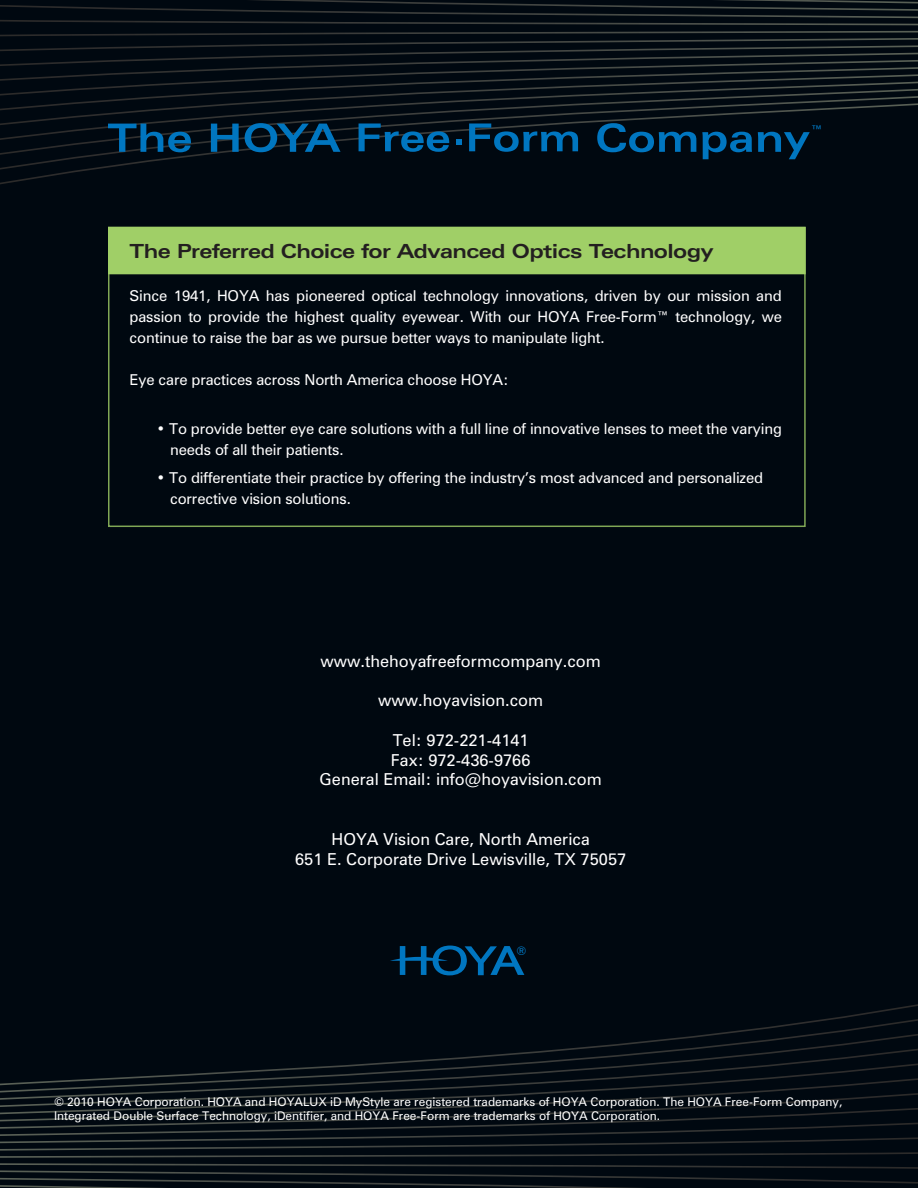
<style>
.page{position:relative;width:918px;height:1188px;background:#fff}
.page>*{position:absolute;margin:0;border:0;box-sizing:border-box;transform-origin:0 0}
.t1{font:700 expanded 19.5px "Zurich BT";letter-spacing:-.03em;color:#231f20}
.t2{font:16.5px/19.8px "Zurich BT";color:#fff;text-align:center}
.t3{font:15px/21px "Zurich BT";letter-spacing:-.01em;color:#fff}
.t4{font:15px "Zurich BT";color:#0076c0}
.t5{font:12px/14.4px "Zurich BT";color:#fff}
.t6{font:12px "Zurich BT";color:#0076c0}
</style>
<div class="page">
<div style="left:0;top:523px;width:918px;height:142px;background:#000810"></div>
<svg style="left:0;top:0;width:918px;height:523px;background:#030b12"></svg>
<div style="left:0;top:665px;width:918px;height:523px;background:#000810"></div>
<svg style="left:390px;top:946px;width:134px;height:29px;background:#003152"></svg>
<svg style="left:108px;top:124px;width:83px;height:28px;background:#033454"></svg>
<svg style="left:211px;top:124px;width:28px;height:28px"></svg>
<svg style="left:245px;top:123px;width:96px;height:29px;background:#03385b"></svg>
<svg style="left:597px;top:123px;width:99px;height:29px;background:#003050"></svg>
<svg style="left:702px;top:132px;width:50px;height:27px"></svg>
<svg style="left:758px;top:132px;width:52px;height:27px"></svg>
<svg style="left:359px;top:123px;width:90px;height:29px;background:#033455"></svg>
<svg style="left:456px;top:139px;width:6px;height:5px"></svg>
<svg style="left:469px;top:123px;width:109px;height:29px;background:#033251"></svg>
<div style="left:108px;top:227px;width:698px;height:47px;background:#a0cf67"></div>
<p class="t4" style="left:810px;top:121px;width:14px">™</p>
<h1 class="t1" style="left:130px;top:240px;width:585px">The Preferred Choice for Advanced Optics Technology</h1>
<p class="t3" style="left:130px;top:285px;width:654px;text-align:justify">Since 1941, HOYA has pioneered optical technology innovations, driven by our mission and passion to provide the highest quality eyewear. With our HOYA Free-Form™ technology, we continue to raise the bar as we pursue better ways to manipulate light.</p>
<p class="t3" style="left:130px;top:369px;width:381px">Eye care practices across North America choose HOYA:</p>
<p class="t3" style="left:170px;top:418px;width:613px;text-indent:-14px">• To provide better eye care solutions with a full line of innovative lenses to meet the varying needs of all their patients.</p>
<p class="t3" style="left:170px;top:467px;width:595px;text-indent:-14px">• To differentiate their practice by offering the industry’s most advanced and personalized corrective vision solutions.</p>
<p class="t2" style="left:320px;top:651px;width:282px">www.thehoyafreeformcompany.com</p>
<p class="t2" style="left:378px;top:690px;width:167px">www.hoyavision.com</p>
<p class="t2" style="left:320px;top:730px;width:284px">Tel: 972-221-4141<br>Fax: 972-436-9766<br>General Email: info@hoyavision.com</p>
<p class="t2" style="left:295px;top:829px;width:333px">HOYA Vision Care, North America<br>651 E. Corporate Drive Lewisville, TX 75057</p>
<p class="t6" style="left:517px;top:944px;width:11px">®</p>
<p class="t5" style="left:54px;top:1094px;width:790px">© 2010 HOYA Corporation. HOYA and HOYALUX iD MyStyle are registered trademarks of HOYA Corporation. The HOYA Free-Form Company,<br>Integrated Double Surface Technology, iDentifier, and HOYA Free-Form are trademarks of HOYA Corporation.</p>
</div>
